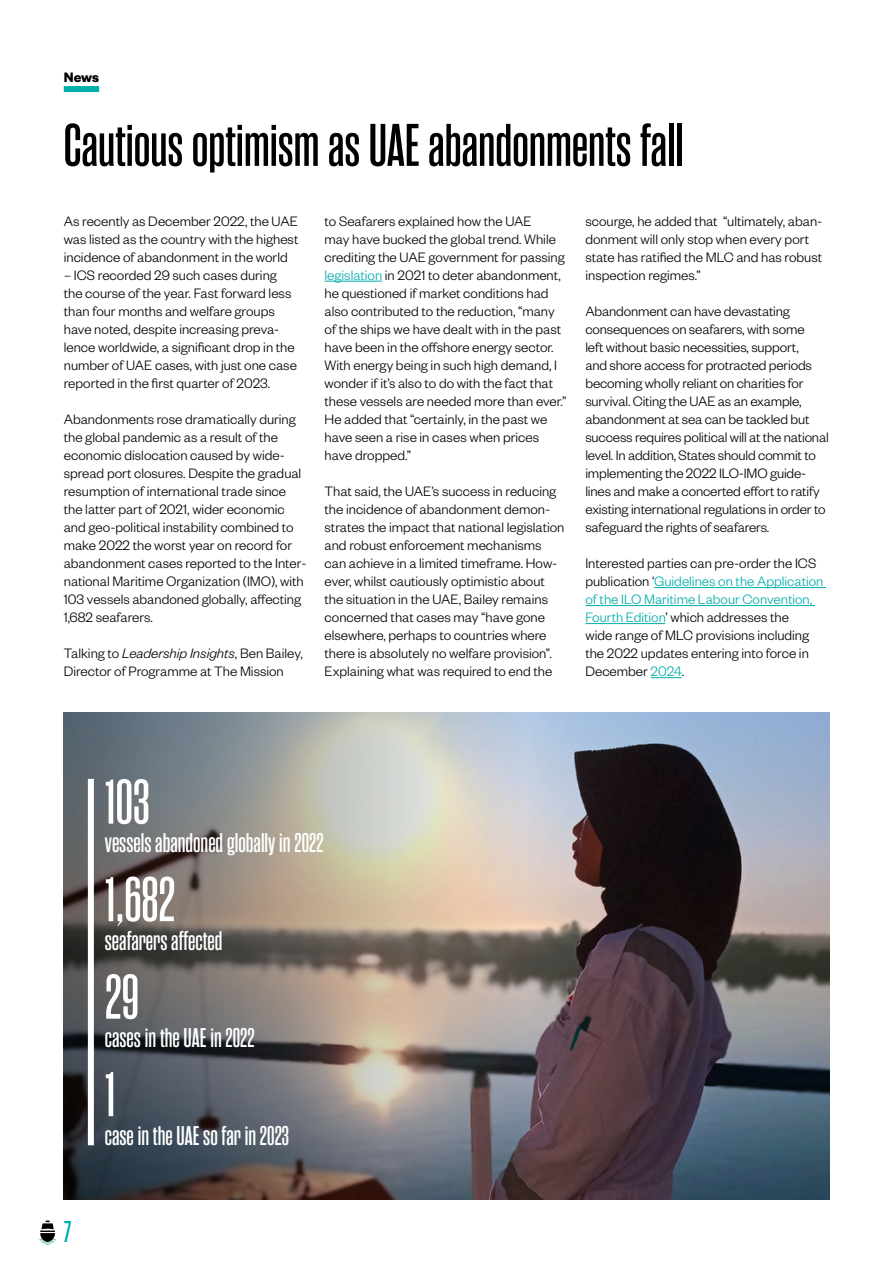
<style>
.page{position:relative;width:893px;height:1263px;background:#fff}
.page>*{position:absolute;margin:0;border:0;box-sizing:border-box;transform-origin:0 0}
.t1{font:600 63px "Rama Gothic M";color:#fff}
.t2{font:600 60px "Rama Gothic M";color:#000}
.t3{font:600 30px "Rama Gothic M";color:#00aeab}
.t4{font:600 27px "Rama Gothic M";color:#fff}
.t5{font:300 15px/18px "Founders Grotesk";color:#000}
.t6{font:700 15px "Founders Grotesk";color:#000}
.s1{font-style:italic}
.s2{color:#00aeab}
</style>
<div class="page">
<svg style="left:39px;top:1220px;width:17px;height:25px"></svg>
<hr style="left:325px;top:281px;width:57px;height:1px;background:#00aeab">
<hr style="left:654px;top:587px;width:172px;height:1px;background:#00aeab">
<hr style="left:585px;top:605px;width:230px;height:1px;background:#00aeab">
<hr style="left:585px;top:623px;width:80px;height:1px;background:#00aeab">
<hr style="left:651px;top:677px;width:31px;height:1px;background:#00aeab">
<img style="left:544px;top:713px;width:285px;height:486px">
<img style="left:64px;top:713px;width:480px;height:486px">
<div style="left:64px;top:86px;width:35px;height:6px;background:#00aeab"></div>
<div style="left:88px;top:779px;width:6px;height:366px;background:#fff"></div>
<p class="t6" style="left:64px;top:67px;width:37px">News</p>
<h2 class="t2" style="left:64px;top:115px;width:621px">Cautious optimism as UAE abandonments fall</h2>
<p class="t5" style="left:64px;top:211px;width:236px;text-align:justify">As recently as December 2022, the UAE was listed as the country with the highest incidence of abandonment in the world</p>
<p class="t5" style="left:64px;top:265px;width:235px">– ICS recorded 29 such cases during the course of the year. Fast forward less than four months and welfare groups have noted, despite increasing preva&shy;lence worldwide, a significant drop in the number of UAE cases, with just one case reported in the first quarter of 2023.</p>
<p class="t5" style="left:64px;top:410px;width:244px">Abandonments rose dramatically during the global pandemic as a result of the economic dislocation caused by wide&shy;spread port closures. Despite the gradual resumption of international trade since the latter part of 2021, wider economic and geo-political instability combined to make 2022 the worst year on record for abandonment cases reported to the Inter&shy;national Maritime Organization (IMO), with 103 vessels abandoned globally, affecting 1,682 seafarers.</p>
<p class="t5" style="left:64px;top:644px;width:241px">Talking to <span class="s1">Leadership Insights</span>, Ben Bailey,<br>Director of Programme at The Mission</p>
<p class="t5" style="left:325px;top:211px;width:244px">to Seafarers explained how the UAE<br>may have bucked the global trend. While crediting the UAE government for passing <span class="s2">legislation</span> in 2021 to deter abandonment, he questioned if market conditions had also contributed to the reduction, “many of the ships we have dealt with in the past have been in the offshore energy sector.<br>With energy being in such high demand, I wonder if it’s also to do with the fact that these vessels are needed more than ever.” He added that “certainly, in the past we have seen a rise in cases when prices have dropped.”</p>
<p class="t5" style="left:325px;top:482px;width:241px">That said, the UAE’s success in reducing the incidence of abandonment demon&shy;strates the impact that national legislation and robust enforcement mechanisms can achieve in a limited timeframe. How&shy;ever, whilst cautiously optimistic about the situation in the UAE, Bailey remains concerned that cases may “have gone elsewhere, perhaps to countries where there is absolutely no welfare provision”.<br>Explaining what was required to end the</p>
<p class="t5" style="left:585px;top:211px;width:238px">scourge, he added that “ultimately, aban&shy;donment will only stop when every port state has ratified the MLC and has robust inspection regimes.”</p>
<p class="t5" style="left:585px;top:302px;width:245px">Abandonment can have devastating consequences on seafarers, with some<br>left without basic necessities, support,<br>and shore access for protracted periods becoming wholly reliant on charities for survival. Citing the UAE as an example, abandonment at sea can be tackled but success requires political will at the national level. In addition, States should commit to implementing the 2022 ILO-IMO guide&shy;lines and make a concerted effort to ratify existing international regulations in order to safeguard the rights of seafarers.</p>
<p class="t5" style="left:585px;top:554px;width:239px">Interested parties can pre-order the ICS publication ‘<span class="s2">Guidelines on the Application of the ILO Maritime Labour Convention, Fourth Edition</span>’ which addresses the<br>wide range of MLC provisions including the 2022 updates entering into force in December <span class="s2">2024</span>.</p>
<h3 class="t3" style="left:64px;top:1216px;width:9px">7</h3>
<h1 class="t1" style="left:105px;top:770px;width:46px">103</h1>
<h3 class="t4" style="left:105px;top:829px;width:220px">vessels abandoned globally in 2022</h3>
<h1 class="t1" style="left:105px;top:868px;width:72px">1,682</h1>
<h3 class="t4" style="left:105px;top:927px;width:119px">seafarers affected</h3>
<h1 class="t1" style="left:105px;top:965px;width:36px">29</h1>
<h3 class="t4" style="left:105px;top:1024px;width:151px">cases in the UAE in 2022</h3>
<h1 class="t1" style="left:105px;top:1063px;width:12px">1</h1>
<h3 class="t4" style="left:105px;top:1122px;width:186px">case in the UAE so far in 2023</h3>
</div>
